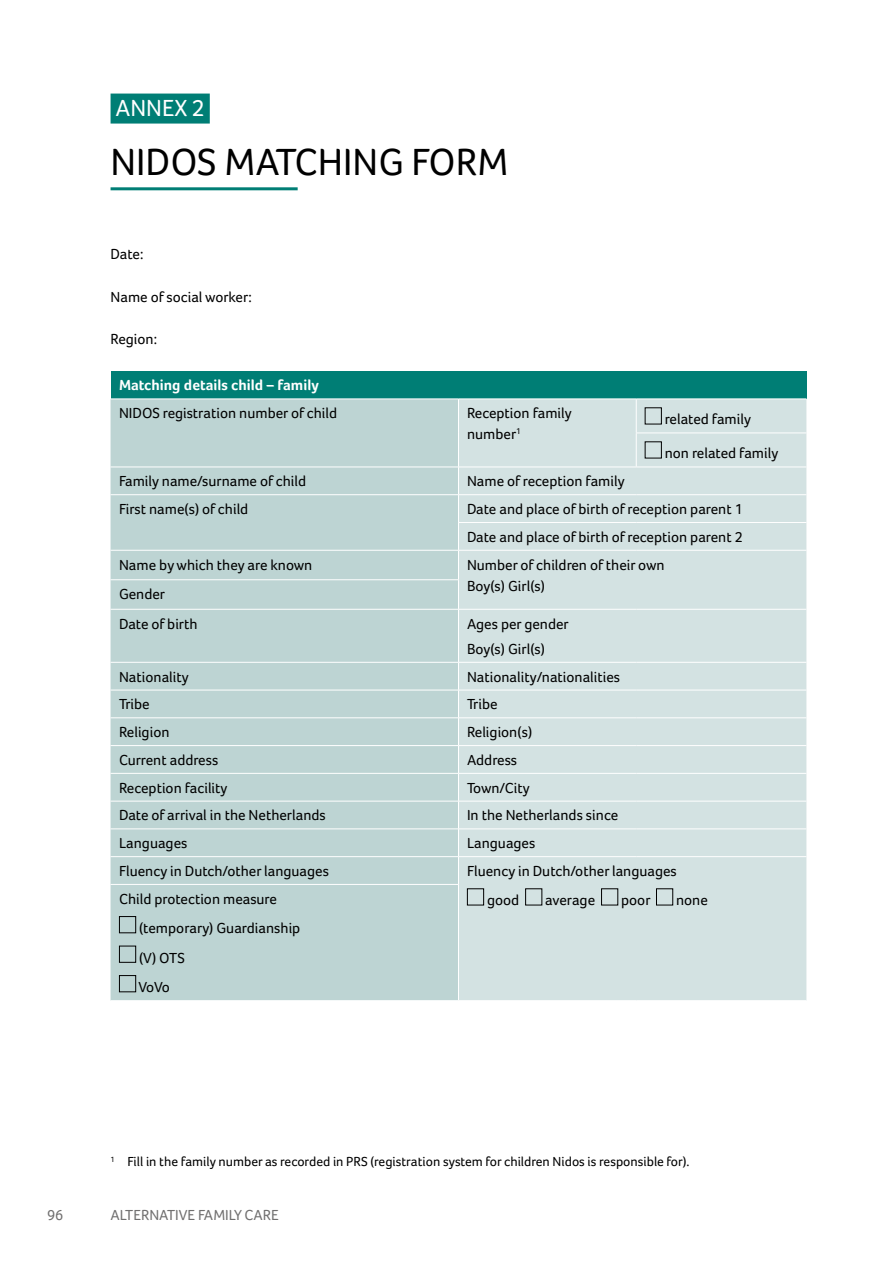
<style>
.page{position:relative;width:893px;height:1263px;background:#fff}
.page>*{position:absolute;margin:0;border:0;box-sizing:border-box;transform-origin:0 0}
.t1{font:39px "Foco";color:#000}
.t2{font:24px "Foco";color:#fff}
.t3{font:15px/29.5px "Foco";color:#000}
.t4{font:700 15px "Foco";color:#fff}
.t5{font:15px "Foco";color:#706f6f}
.t6{font:13.5px "Foco";color:#000}
</style>
<div class="page">
<div style="left:111px;top:94px;width:99px;height:30px;background:#007e75"></div>
<hr style="left:111px;top:187px;width:187px;height:3px;background:#007e75">
<div style="left:111px;top:371px;width:695px;height:28px;background:#007e75"></div>
<div style="left:111px;top:399px;width:347px;height:601px;background:#bdd4d3"></div>
<div style="left:459px;top:399px;width:347px;height:601px;background:#d3e2e2"></div>
<hr style="left:111px;top:398px;width:347px;height:1px;background:#fff">
<hr style="left:458px;top:398px;width:178px;height:1px;background:#fff">
<hr style="left:636px;top:398px;width:170px;height:1px;background:#fff">
<hr style="left:636px;top:433px;width:170px;height:1px;background:#fff">
<hr style="left:111px;top:467px;width:347px;height:1px;background:#fff">
<hr style="left:458px;top:467px;width:178px;height:1px;background:#fff">
<hr style="left:636px;top:467px;width:170px;height:1px;background:#fff">
<hr style="left:111px;top:494px;width:347px;height:1px;background:#fff">
<hr style="left:458px;top:494px;width:178px;height:1px;background:#fff">
<hr style="left:636px;top:494px;width:170px;height:1px;background:#fff">
<hr style="left:458px;top:522px;width:178px;height:1px;background:#fff">
<hr style="left:636px;top:522px;width:170px;height:1px;background:#fff">
<hr style="left:111px;top:550px;width:347px;height:1px;background:#fff">
<hr style="left:458px;top:550px;width:178px;height:1px;background:#fff">
<hr style="left:636px;top:550px;width:170px;height:1px;background:#fff">
<hr style="left:111px;top:579px;width:348px;height:1px;background:#fff">
<hr style="left:111px;top:609px;width:347px;height:1px;background:#fff">
<hr style="left:458px;top:609px;width:178px;height:1px;background:#fff">
<hr style="left:636px;top:609px;width:170px;height:1px;background:#fff">
<hr style="left:111px;top:662px;width:347px;height:1px;background:#fff">
<hr style="left:458px;top:662px;width:178px;height:1px;background:#fff">
<hr style="left:636px;top:662px;width:170px;height:1px;background:#fff">
<hr style="left:111px;top:690px;width:347px;height:1px;background:#fff">
<hr style="left:458px;top:690px;width:178px;height:1px;background:#fff">
<hr style="left:636px;top:690px;width:170px;height:1px;background:#fff">
<hr style="left:111px;top:717px;width:347px;height:1px;background:#fff">
<hr style="left:458px;top:717px;width:178px;height:1px;background:#fff">
<hr style="left:636px;top:717px;width:170px;height:1px;background:#fff">
<hr style="left:111px;top:745px;width:347px;height:1px;background:#fff">
<hr style="left:458px;top:745px;width:178px;height:1px;background:#fff">
<hr style="left:636px;top:745px;width:170px;height:1px;background:#fff">
<hr style="left:111px;top:773px;width:347px;height:1px;background:#fff">
<hr style="left:458px;top:773px;width:178px;height:1px;background:#fff">
<hr style="left:636px;top:773px;width:170px;height:1px;background:#fff">
<hr style="left:111px;top:801px;width:347px;height:1px;background:#fff">
<hr style="left:458px;top:801px;width:178px;height:1px;background:#fff">
<hr style="left:636px;top:801px;width:170px;height:1px;background:#fff">
<hr style="left:111px;top:828px;width:347px;height:1px;background:#fff">
<hr style="left:458px;top:828px;width:178px;height:1px;background:#fff">
<hr style="left:636px;top:828px;width:170px;height:1px;background:#fff">
<hr style="left:111px;top:856px;width:347px;height:1px;background:#fff">
<hr style="left:458px;top:856px;width:178px;height:1px;background:#fff">
<hr style="left:636px;top:856px;width:170px;height:1px;background:#fff">
<hr style="left:111px;top:884px;width:348px;height:1px;background:#fff">
<hr style="left:636px;top:399px;width:1px;height:34px;background:#fff">
<hr style="left:636px;top:433px;width:1px;height:34px;background:#fff">
<div style="left:467px;top:888px;width:17px;height:17px;border:1px solid #000"></div>
<div style="left:656px;top:888px;width:17px;height:17px;border:1px solid #000"></div>
<div style="left:119px;top:916px;width:17px;height:17px;border:1px solid #000"></div>
<div style="left:119px;top:946px;width:17px;height:17px;border:1px solid #000"></div>
<div style="left:119px;top:975px;width:17px;height:17px;border:1px solid #000"></div>
<h2 class="t2" style="left:115px;top:94px;width:91px">ANNEX 2</h2>
<h1 class="t1" style="left:111px;top:139px;width:399px">NIDOS MATCHING FORM</h1>
<p class="t3" style="left:111px;top:239px;width:34px">Date:</p>
<p class="t3" style="left:111px;top:282px;width:143px">Name of social worker:</p>
<p class="t3" style="left:111px;top:324px;width:48px">Region:</p>
<p class="t4" style="left:119px;top:376px;width:201px">Matching details child – family</p>
<p class="t3" style="left:119px;top:398px;width:220px">NIDOS registration number of child</p>
<p class="t3" style="left:467px;top:402px;width:106px;line-height:21px">Reception family number<sup>1</sup></p>
<p class="t3" style="left:665px;top:404px;width:88px">related family</p>
<p class="t3" style="left:665px;top:438px;width:115px">non related family</p>
<p class="t3" style="left:119px;top:466px;width:189px">Family name/surname of child</p>
<p class="t3" style="left:467px;top:466px;width:159px">Name of reception family</p>
<p class="t3" style="left:119px;top:494px;width:131px">First name(s) of child</p>
<p class="t3" style="left:467px;top:495px;width:277px;line-height:27.8px">Date and place of birth of reception parent 1<br>Date and place of birth of reception parent 2</p>
<p class="t3" style="left:119px;top:550px;width:195px">Name by which they are known</p>
<p class="t3" style="left:467px;top:554px;width:199px;line-height:21px">Number of children of their own<br>Boy(s) Girl(s)</p>
<p class="t3" style="left:119px;top:579px;width:80px">Gender<br>Date of birth</p>
<p class="t3" style="left:467px;top:611px;width:103px;line-height:25.2px">Ages per gender<br>Boy(s) Girl(s)</p>
<p class="t3" style="left:119px;top:662px;width:71px">Nationality</p>
<p class="t3" style="left:467px;top:662px;width:155px">Nationality/nationalities</p>
<p class="t3" style="left:119px;top:689px;width:32px">Tribe</p>
<p class="t3" style="left:467px;top:689px;width:32px">Tribe</p>
<p class="t3" style="left:119px;top:717px;width:52px">Religion</p>
<p class="t3" style="left:467px;top:717px;width:67px">Religion(s)</p>
<p class="t3" style="left:119px;top:745px;width:101px">Current address</p>
<p class="t3" style="left:467px;top:745px;width:52px">Address</p>
<p class="t3" style="left:119px;top:773px;width:110px">Reception facility</p>
<p class="t3" style="left:467px;top:773px;width:64px">Town/City</p>
<p class="t3" style="left:119px;top:800px;width:208px">Date of arrival in the Netherlands</p>
<p class="t3" style="left:467px;top:800px;width:153px">In the Netherlands since</p>
<p class="t3" style="left:119px;top:828px;width:70px">Languages</p>
<p class="t3" style="left:467px;top:828px;width:70px">Languages</p>
<p class="t3" style="left:119px;top:856px;width:211px">Fluency in Dutch/other languages</p>
<p class="t3" style="left:467px;top:856px;width:211px">Fluency in Dutch/other languages</p>
<p class="t3" style="left:119px;top:884px;width:159px">Child protection measure</p>
<p class="t3" style="left:487px;top:885px;width:34px">good</p>
<p class="t3" style="left:545px;top:885px;width:51px">average</p>
<p class="t3" style="left:621px;top:885px;width:31px">poor</p>
<p class="t3" style="left:676px;top:885px;width:33px">none</p>
<p class="t3" style="left:139px;top:913px;width:163px">(temporary) Guardianship (V) OTS<br>VoVo</p>
<p class="t6" style="left:111px;top:1154px;width:581px"><sup>1</sup> Fill in the family number as recorded in PRS (registration system for children Nidos is responsible for).</p>
<p class="t5" style="left:47px;top:1206px;width:18px">96</p>
<p class="t5" style="left:111px;top:1206px;width:170px">ALTERNATIVE FAMILY CARE</p>
</div>
